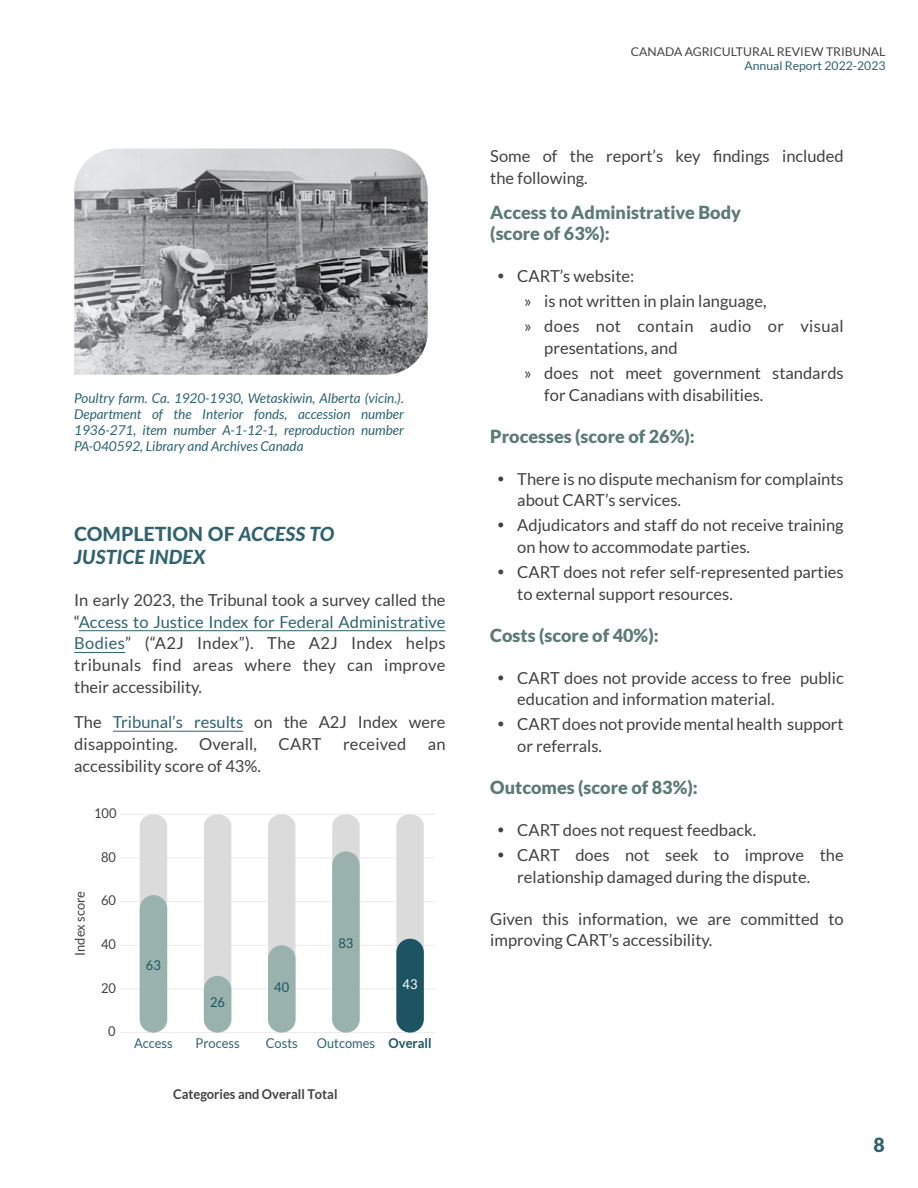
<style>
.page{position:relative;width:918px;height:1188px;background:#fff}
.page>*{position:absolute;margin:0;border:0;box-sizing:border-box;transform-origin:0 0}
.t1{font:italic 800 19.5px/23.4px "Lato";color:#30636f}
.t2{font:900 19.5px "Lato";color:#30636f}
.t3{font:900 18px/21.6px "Lato";color:#5d7b76}
.Text{font:16.5px/21.8px "Lato";color:#414042}
.Text-2{font:16.5px/21.8px "Lato";letter-spacing:.02em;color:#414042}
.photo_credit{font:italic 13.5px/16.2px "Lato";color:#30636f;text-align:justify}
.t4{font:13.5px "Lato";color:#30636f;scale:.95 1}
.t5{font:700 13.5px "Lato";color:#414042;scale:.95 1}
.t6{font:13.5px "Lato";color:#414042;scale:.95 1}
.t7{font:13.5px "Lato";color:#1c5461;scale:.95 1}
.t8{font:13.5px "Lato";color:#fff;scale:.95 1}
.t9{font:12px "Lato";color:#414042}
.t10{font:12px "Lato";color:#30636f}
.s1{font-style:normal}
.s2{color:#30636f}
.s3{font-weight:700;color:#1c5461}
</style>
<div class="page">
<img style="left:74px;top:148px;width:354px;height:227px">
<hr style="left:79px;top:630px;width:367px;height:1px;background:#30636f">
<hr style="left:74px;top:652px;width:51px;height:1px;background:#30636f">
<hr style="left:113px;top:731px;width:130px;height:1px;background:#30636f">
<hr style="left:120px;top:858px;width:315px;height:1px;background:#ececec">
<hr style="left:120px;top:814px;width:315px;height:1px;background:#ececec">
<hr style="left:120px;top:901px;width:315px;height:1px;background:#ececec">
<hr style="left:120px;top:945px;width:315px;height:1px;background:#ececec">
<hr style="left:120px;top:989px;width:315px;height:1px;background:#ececec">
<hr style="left:120px;top:1032px;width:315px;height:1px;background:#ececec">
<div style="left:140px;top:814px;width:27px;height:217px;background:#dbdbdb"></div>
<div style="left:204px;top:814px;width:27px;height:217px;background:#dbdbdb"></div>
<div style="left:268px;top:814px;width:27px;height:216px;background:#dbdbdb"></div>
<svg style="left:332px;top:814px;width:28px;height:216px"></svg>
<svg style="left:396px;top:814px;width:28px;height:216px;background:#dcdcdc"></svg>
<div style="left:332px;top:851px;width:28px;height:182px;background:#99b2ae;border-radius:14px"></div>
<div style="left:396px;top:939px;width:28px;height:94px;background:#1c5461;border-radius:14px"></div>
<div style="left:268px;top:945px;width:28px;height:88px;background:#99b2ae;border-radius:14px"></div>
<div style="left:204px;top:976px;width:27px;height:57px;background:#99b2ae;border-radius:14px"></div>
<div style="left:140px;top:895px;width:27px;height:138px;background:#99b2ae;border-radius:14px"></div>
<p class="photo_credit" style="left:74px;top:390px;width:331px">Poultry farm. Ca. 1920-1930, Wetaskiwin, Alberta (vicin.).<br>Department of the Interior fonds, accession number 1936-271, item number A-1-12-1, reproduction number PA-040592, Library and Archives Canada</p>
<h2 class="t1" style="left:74px;top:521px;width:262px"><span class="s1">COMPLETION OF</span> ACCESS TO<br>JUSTICE INDEX</h2>
<p class="Text" style="left:74px;top:589px;width:373px;text-align:justify">In early 2023, the Tribunal took a survey called the “<span class="s2">Access to Justice Index for Federal Administrative Bodies</span>” (“A2J Index”). The A2J Index helps tribunals find areas where they can improve their accessibility.</p>
<p class="Text" style="left:74px;top:711px;width:373px">The <span class="s2">Tribunal’s results</span> on the A2J Index were disappointing.</p>
<p class="Text" style="left:199px;top:733px;width:59px">Overall,</p>
<p class="Text" style="left:279px;top:733px;width:44px">CART</p>
<p class="Text" style="left:343px;top:733px;width:65px">received</p>
<p class="Text" style="left:428px;top:733px;width:19px">an</p>
<p class="Text" style="left:74px;top:755px;width:188px">accessibility score of 43%.</p>
<p class="t6" style="left:94px;top:806px;width:25px">100</p>
<p class="t6" style="left:72px;top:956px;width:70px;rotate:-90deg">Index score</p>
<p class="t6" style="left:101px;top:849px;width:17px">80</p>
<p class="t6" style="left:101px;top:893px;width:17px">60</p>
<p class="t6" style="left:101px;top:937px;width:17px">40</p>
<p class="t6" style="left:101px;top:980px;width:17px">20</p>
<p class="t6" style="left:108px;top:1024px;width:9px">0</p>
<p class="t7" style="left:146px;top:957px;width:17px">63</p>
<p class="t4" style="left:134px;top:1036px;width:42px">Access</p>
<p class="t7" style="left:338px;top:935px;width:17px">83</p>
<p class="t7" style="left:210px;top:995px;width:17px">26</p>
<p class="t7" style="left:274px;top:980px;width:17px">40</p>
<p class="t8" style="left:403px;top:976px;width:17px">43</p>
<p class="t4" style="left:196px;top:1036px;width:48px">Process</p>
<p class="t4" style="left:266px;top:1036px;width:35px">Costs</p>
<p class="t4" style="left:317px;top:1036px;width:122px">Outcomes <span class="s3">Overall</span></p>
<p class="t5" style="left:173px;top:1086px;width:175px">Categories and Overall Total</p>
<p class="t9" style="left:631px;top:45px;width:256px">CANADA AGRICULTURAL REVIEW TRIBUNAL</p>
<p class="t10" style="left:744px;top:59px;width:143px">Annual Report 2022-2023</p>
<p class="Text" style="left:490px;top:145px;width:355px">Some of the report’s key findings included the following.</p>
<h3 class="t3" style="left:490px;top:201px;width:252px">Access to Administrative Body (score of 63%):</h3>
<p class="Text" style="left:517px;top:265px;width:119px">CART’s website:</p>
<p class="Text" style="left:524px;top:290px;width:244px">» is not written in plain language,</p>
<p class="Text-2" style="left:544px;top:315px;width:301px;text-indent:-20px">» does not contain audio or visual presentations, and</p>
<p class="Text" style="left:544px;top:362px;width:301px;text-indent:-20px">» does not meet government standards for Canadians with disabilities.</p>
<h3 class="t3" style="left:490px;top:425px;width:206px">Processes (score of 26%):</h3>
<p class="Text" style="left:517px;top:468px;width:328px">There is no dispute mechanism for complaints about CART’s services.</p>
<p class="Text" style="left:517px;top:514px;width:328px">Adjudicators and staff do not receive training on how to accommodate parties.</p>
<p class="Text" style="left:517px;top:561px;width:328px">CART does not refer self-represented parties to external support resources.</p>
<h3 class="t3" style="left:490px;top:624px;width:170px">Costs (score of 40%):</h3>
<p class="Text" style="left:517px;top:667px;width:328px">CART does not provide access to free public education and information material.</p>
<p class="Text" style="left:517px;top:713px;width:328px">CART does not provide mental health support or referrals.</p>
<h3 class="t3" style="left:490px;top:776px;width:209px">Outcomes (score of 83%):</h3>
<p class="Text" style="left:517px;top:819px;width:241px">CART does not request feedback.</p>
<p class="Text" style="left:517px;top:844px;width:328px">CART does not seek to improve the relationship damaged during the dispute.</p>
<p class="Text" style="left:490px;top:908px;width:355px">Given this information, we are committed to improving CART’s accessibility.</p>
<p class="t2" style="left:873px;top:1134px;width:13px">8</p>
</div>
